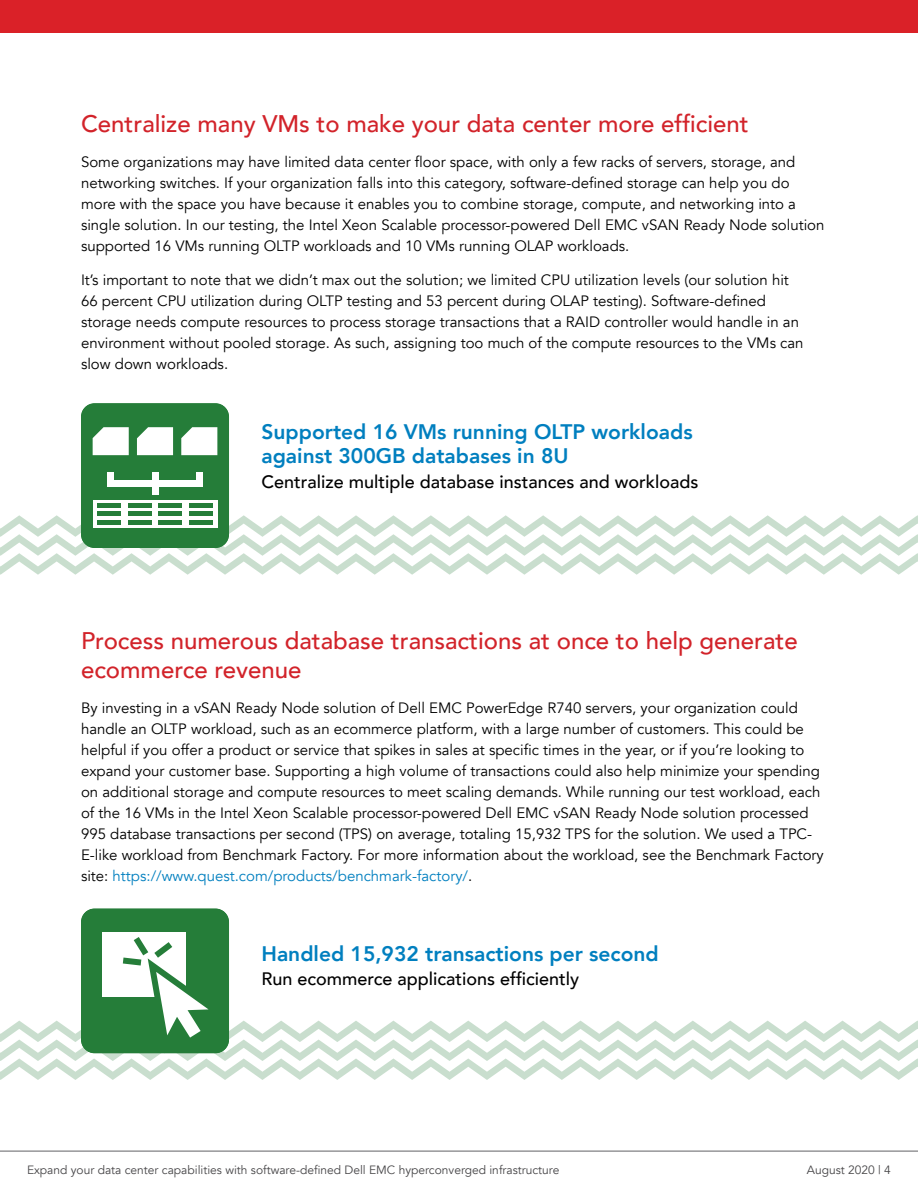
<style>
.page{position:relative;width:918px;height:1188px;background:#fff}
.page>*{position:absolute;margin:0;border:0;box-sizing:border-box;transform-origin:0 0}
.t1{font:500 24px/28.8px "Avenir";color:#d2232a}
.t2{font:800 21px/24px "Avenir";color:#007fbf}
.t3{font:500 18px "Avenir";color:#000}
.t4{font:15px/21px "Avenir";color:#000}
.t5{font:12px "Avenir";color:#464547}
.s1{color:#007fbf}
</style>
<div class="page">
<svg style="left:0;top:403px;width:918px;height:172px"></svg>
<div style="left:93px;top:500px;width:124px;height:28px;background:#fff"></div>
<div style="left:97px;top:503px;width:24px;height:5px;background:#257d39"></div>
<hr style="left:97px;top:512px;width:24px;height:4px;background:#257d39">
<div style="left:97px;top:520px;width:24px;height:5px;background:#257d39"></div>
<div style="left:128px;top:503px;width:24px;height:5px;background:#257d39"></div>
<hr style="left:128px;top:512px;width:24px;height:4px;background:#257d39">
<div style="left:128px;top:520px;width:24px;height:5px;background:#257d39"></div>
<div style="left:158px;top:503px;width:24px;height:5px;background:#257d39"></div>
<hr style="left:158px;top:512px;width:24px;height:4px;background:#257d39">
<div style="left:158px;top:520px;width:24px;height:5px;background:#257d39"></div>
<div style="left:189px;top:503px;width:24px;height:5px;background:#257d39"></div>
<hr style="left:189px;top:512px;width:24px;height:4px;background:#257d39">
<div style="left:189px;top:520px;width:24px;height:5px;background:#257d39"></div>
<div style="left:108px;top:481px;width:91px;height:6px;background:#fff"></div>
<div style="left:152px;top:473px;width:6px;height:22px;background:#fff"></div>
<div style="left:196px;top:473px;width:7px;height:14px;background:#fff"></div>
<div style="left:108px;top:473px;width:6px;height:14px;background:#fff"></div>
<svg style="left:0;top:909px;width:918px;height:171px"></svg>
<hr style="left:0;top:1151px;width:918px;height:1px;background:#616264">
<div style="left:0;top:0;width:918px;height:32px;background:#da2128"></div>
<h1 class="t1" style="left:81px;top:108px;width:669px">Centralize many VMs to make your data center more efficient</h1>
<p class="t4" style="left:81px;top:151px;width:745px">Some organizations may have limited data center floor space, with only a few racks of servers, storage, and networking switches. If your organization falls into this category, software-defined storage can help you do more with the space you have because it enables you to combine storage, compute, and networking into a single solution. In our testing, the Intel Xeon Scalable processor-powered Dell EMC vSAN Ready Node solution supported 16 VMs running OLTP workloads and 10 VMs running OLAP workloads.</p>
<p class="t4" style="left:81px;top:270px;width:724px">It’s important to note that we didn’t max out the solution; we limited CPU utilization levels (our solution hit 66 percent CPU utilization during OLTP testing and 53 percent during OLAP testing). Software-defined storage needs compute resources to process storage transactions that a RAID controller would handle in an environment without pooled storage. As such, assigning too much of the compute resources to the VMs can slow down workloads.</p>
<h2 class="t2" style="left:261px;top:420px;width:433px">Supported 16 VMs running OLTP workloads against 300GB databases in 8U</h2>
<p class="t3" style="left:261px;top:466px;width:439px">Centralize multiple database instances and workloads</p>
<h1 class="t1" style="left:81px;top:625px;width:718px">Process numerous database transactions at once to help generate ecommerce revenue</h1>
<p class="t4" style="left:81px;top:697px;width:744px">By investing in a vSAN Ready Node solution of Dell EMC PowerEdge R740 servers, your organization could handle an OLTP workload, such as an ecommerce platform, with a large number of customers. This could be helpful if you offer a product or service that spikes in sales at specific times in the year, or if you’re looking to expand your customer base. Supporting a high volume of transactions could also help minimize your spending on additional storage and compute resources to meet scaling demands. While running our test workload, each of the 16 VMs in the Intel Xeon Scalable processor-powered Dell EMC vSAN Ready Node solution processed 995 database transactions per second (TPS) on average, totaling 15,932 TPS for the solution. We used a TPC-E-like workload from Benchmark Factory. For more information about the workload, see the Benchmark Factory site: <span class="s1">https://www.quest.com/products/benchmark-factory/</span>.</p>
<h2 class="t2" style="left:261px;top:941px;width:399px">Handled 15,932 transactions per second</h2>
<p class="t3" style="left:261px;top:964px;width:319px">Run ecommerce applications efficiently</p>
<p class="t5" style="left:27px;top:1163px;width:534px">Expand your data center capabilities with software-defined Dell EMC hyperconverged infrastructure</p>
<p class="t5" style="left:807px;top:1163px;width:86px">August 2020 | 4</p>
</div>
